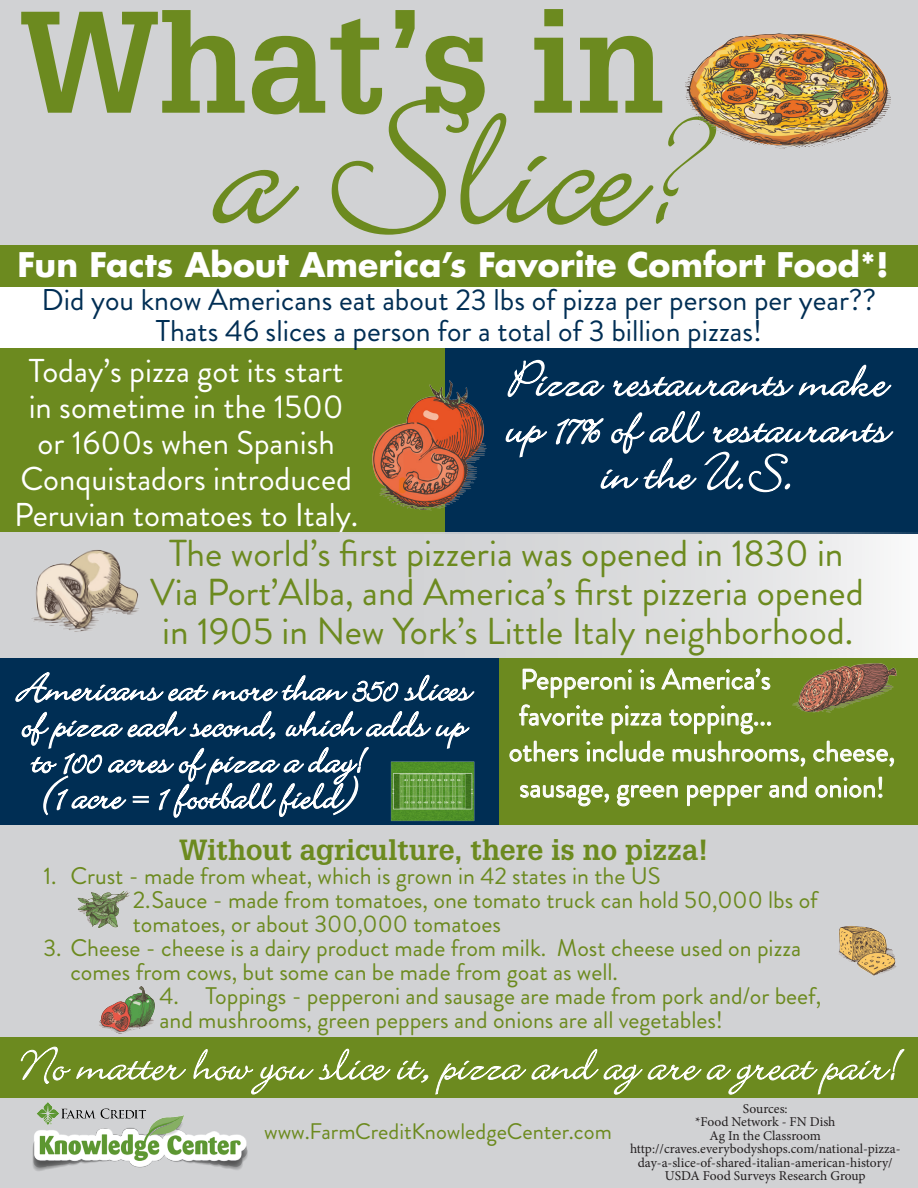
<style>
.page{position:relative;width:918px;height:1188px;background:#fff}
.page>*{position:absolute;margin:0;border:0;box-sizing:border-box;transform-origin:0 0}
.t1{font:198px "Bickley Script";color:#6c8a1f}
.t2{font:700 141px "Glypha LT Pro";color:#6c8a1f}
.t3{font:55.5px "Bickley Script";color:#fff}
.t4{font:37.5px/39px "Brandon Grotesque";color:#6c8a1f;text-align:center}
.t5{font:33px/36px "Brandon Grotesque";color:#fff;text-align:center}
.t6{font:700 33px "Futura LT Pro";color:#fff}
.t7{font:30px/31.5px "Brandon Grotesque";color:#002e54;text-align:center}
.t8{font:28.5px "Brandon Grotesque";color:#fff}
.t9{font:700 28.5px "Glypha LT Pro";color:#6c8a1f}
.t10{font:24px/24px "Brandon Grotesque";color:#6c8a1f}
.t11{font:22.5px "Brandon Grotesque";color:#6c8a1f}
.t12{font:13.5px/13.5px "Minion Pro";letter-spacing:-.005em;color:#231f20;text-align:center}
</style>
<div class="page">
<div style="left:0;top:244px;width:918px;height:43px;background:#6c8a1f"></div>
<div style="left:0;top:1098px;width:918px;height:90px;background:#d1d2d4"></div>
<img style="left:32px;top:1103px;width:216px;height:68px">
<div style="left:0;top:0;width:918px;height:244px;background:#d1d2d4"></div>
<svg style="left:212px;top:169px;width:88px;height:55px"></svg>
<svg style="left:331px;top:99px;width:323px;height:136px"></svg>
<div style="left:0;top:348px;width:445px;height:185px;background:#6c8a1f"></div>
<div style="left:445px;top:348px;width:473px;height:185px;background:#002e54"></div>
<svg style="left:507px;top:359px;width:98px;height:38px"></svg>
<svg style="left:613px;top:364px;width:279px;height:33px"></svg>
<svg style="left:505px;top:425px;width:42px;height:33px"></svg>
<svg style="left:555px;top:411px;width:339px;height:82px"></svg>
<div style="left:0;top:532px;width:918px;height:127px;background:linear-gradient(to right,#c8cacc,#eaeaeb)"></div>
<img style="left:19px;top:538px;width:128px;height:102px">
<div style="left:0;top:659px;width:500px;height:166px;background:#002e54"></div>
<div style="left:0;top:825px;width:918px;height:212px;background:#d1d2d4"></div>
<div style="left:0;top:1037px;width:918px;height:61px;background:#6c8a1f"></div>
<svg style="left:21px;top:1046px;width:165px;height:38px"></svg>
<svg style="left:193px;top:1048px;width:198px;height:47px"></svg>
<svg style="left:397px;top:1060px;width:32px;height:23px"></svg>
<svg style="left:435px;top:1049px;width:470px;height:46px"></svg>
<img style="left:685px;top:33px;width:206px;height:116px">
<img style="left:372px;top:380px;width:115px;height:131px">
<img style="left:77px;top:891px;width:53px;height:37px">
<img style="left:839px;top:926px;width:58px;height:50px">
<img style="left:99px;top:986px;width:56px;height:48px">
<div style="left:500px;top:659px;width:418px;height:166px;background:#6c8a1f"></div>
<svg style="left:15px;top:672px;width:460px;height:146px"></svg>
<img style="left:385px;top:755px;width:90px;height:67px">
<svg style="left:522px;top:668px;width:110px;height:30px"></svg>
<svg style="left:641px;top:669px;width:14px;height:21px"></svg>
<svg style="left:661px;top:668px;width:110px;height:22px"></svg>
<svg style="left:509px;top:704px;width:296px;height:63px"></svg>
<svg style="left:813px;top:740px;width:81px;height:27px"></svg>
<svg style="left:520px;top:785px;width:89px;height:22px"></svg>
<svg style="left:617px;top:785px;width:61px;height:22px"></svg>
<svg style="left:687px;top:785px;width:76px;height:21px"></svg>
<svg style="left:769px;top:776px;width:38px;height:22px"></svg>
<svg style="left:815px;top:776px;width:68px;height:22px"></svg>
<img style="left:790px;top:663px;width:107px;height:55px">
<p class="t2" style="left:17px;top:-25px;width:649px">What’s in</p>
<p class="t1" style="left:218px;top:72px;width:478px">a Slice?</p>
<p class="t6" style="left:17px;top:240px;width:873px">Fun Facts About America’s Favorite Comfort Food*!</p>
<p class="t7" style="left:42px;top:284px;width:836px">Did you know Americans eat about 23 lbs of pizza per person per year??<br>Thats 46 slices a person for a total of 3 billion pizzas!</p>
<p class="t5" style="left:14px;top:353px;width:345px">Today’s pizza got its start in sometime in the 1500 or 1600s when Spanish<br>Conquistadors introduced<br>Peruvian tomatoes to Italy.</p>
<p class="t4" style="left:150px;top:534px;width:715px">The world’s first pizzeria was opened in 1830 in<br>Via Port’Alba, and America’s first pizzeria opened in 1905 in New York’s Little Italy neighborhood.</p>
<p class="t8" style="left:520px;top:660px;width:252px">Pepperoni is America’s</p>
<p class="t8" style="left:519px;top:696px;width:255px">favorite pizza topping...</p>
<p class="t8" style="left:509px;top:732px;width:388px">others include mushrooms, cheese,</p>
<p class="t8" style="left:519px;top:768px;width:367px">sausage, green pepper and onion!</p>
<p class="t9" style="left:179px;top:833px;width:531px">Without agriculture, there is no pizza!</p>
<p class="t10" style="left:43px;top:864px;width:619px">1. Crust - made from wheat, which is grown in 42 states in the US</p>
<p class="t10" style="left:133px;top:888px;width:687px">2.Sauce - made from tomatoes, one tomato truck can hold 50,000 lbs of tomatoes, or about 300,000 tomatoes</p>
<p class="t10" style="left:70px;top:936px;width:732px;text-indent:-27px">3. Cheese - cheese is a dairy product made from milk. Most cheese used on pizza comes from cows, but some can be made from goat as well.</p>
<p class="t10" style="left:159px;top:984px;width:663px">4. Toppings - pepperoni and sausage are made from pork and/or beef, and mushrooms, green peppers and onions are all vegetables!</p>
<p class="t3" style="left:20px;top:1037px;width:880px">No matter how you slice it, pizza and ag are a great pair!</p>
<p class="t12" style="left:743px;top:1102px;width:46px">Sources:</p>
<p class="t12" style="left:695px;top:1115px;width:142px">*Food Network - FN Dish</p>
<p class="t12" style="left:710px;top:1129px;width:113px">Ag In the Classroom</p>
<p class="t12" style="left:630px;top:1142px;width:272px">http://craves.everybodyshops.com/national-pizza&shy;day-a-slice-of-shared-italian-american-history/</p>
<p class="t12" style="left:665px;top:1169px;width:202px">USDA Food Surveys Research Group</p>
<p class="t11" style="left:264px;top:1116px;width:349px">www.FarmCreditKnowledgeCenter.com</p>
</div>
